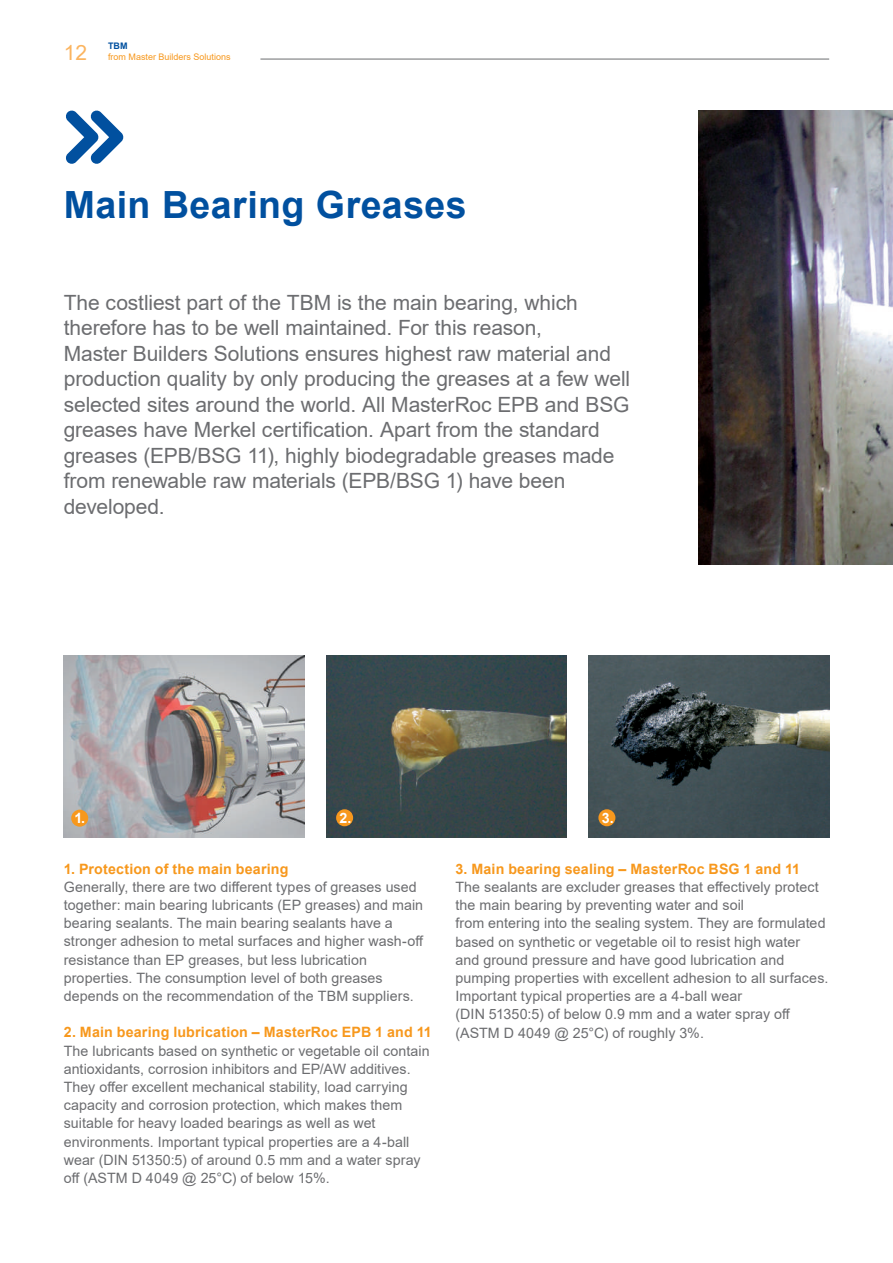
<style>
.page{position:relative;width:893px;height:1263px;background:#fff}
.page>*{position:absolute;margin:0;border:0;box-sizing:border-box;transform-origin:0 0}
.t1{font:700 37.5px "Arial";letter-spacing:.01em;color:#01509f}
.t2{font:21px/25.5px "Arial";letter-spacing:-.005em;color:#6c6d70}
.t3{font:21px "Arial";color:#fbb45f}
.t4{font:14.25px/18.1px "Arial";letter-spacing:.005em;color:#6c6d70}
.t5{font:700 14.25px "Arial";letter-spacing:.01em;color:#f7981d}
.t6{font:700 14.25px "Arial";color:#fff}
.t7{font:9px "Arial";color:#f7981d}
.t8{font:700 9px "Arial";color:#01509f}
</style>
<div class="page">
<img style="left:64px;top:655px;width:241px;height:182px">
<img style="left:326px;top:655px;width:241px;height:182px">
<img style="left:588px;top:655px;width:241px;height:182px">
<img style="left:698px;top:111px;width:195px;height:453px">
<hr style="left:260px;top:59px;width:569px;height:1px;background:#6c6d70">
<div style="left:336px;top:809px;width:17px;height:17px;background:#f7981d;border-radius:50%"></div>
<div style="left:598px;top:809px;width:17px;height:17px;background:#f7981d;border-radius:50%"></div>
<div style="left:71px;top:810px;width:17px;height:17px;background:#f7981d;border-radius:50%"></div>
<svg style="left:66px;top:110px;width:58px;height:54px"></svg>
<h2 class="t3" style="left:64px;top:38px;width:25px">12</h2>
<p class="t8" style="left:108px;top:39px;width:21px">TBM</p>
<p class="t7" style="left:108px;top:50px;width:124px">from Master Builders Solutions</p>
<h1 class="t1" style="left:64px;top:178px;width:404px">Main Bearing Greases</h1>
<p class="t2" style="left:64px;top:289px;width:568px">The costliest part of the TBM is the main bearing, which therefore has to be well maintained. For this reason,<br>Master Builders Solutions ensures highest raw material and production quality by only producing the greases at a few well selected sites around the world. All MasterRoc EPB and BSG greases have Merkel certification. Apart from the standard greases (EPB/BSG 11), highly biodegradable greases made from renewable raw materials (EPB/BSG 1) have been developed.</p>
<p class="t6" style="left:74px;top:808px;width:12px">1.</p>
<p class="t6" style="left:340px;top:808px;width:13px">2.</p>
<p class="t6" style="left:602px;top:808px;width:13px">3.</p>
<p class="t5" style="left:64px;top:859px;width:226px">1. Protection of the main bearing</p>
<p class="t4" style="left:64px;top:878px;width:361px">Generally, there are two different types of greases used together: main bearing lubricants (EP greases) and main bearing sealants. The main bearing sealants have a stronger adhesion to metal surfaces and higher wash-off resistance than EP greases, but less lubrication properties. The consumption level of both greases depends on the recommendation of the TBM suppliers.</p>
<p class="t5" style="left:64px;top:1022px;width:369px">2. Main bearing lubrication – MasterRoc EPB 1 and 11</p>
<p class="t4" style="left:64px;top:1041px;width:367px">The lubricants based on synthetic or vegetable oil contain antioxidants, corrosion inhibitors and EP/AW additives.<br>They offer excellent mechanical stability, load carrying capacity and corrosion protection, which makes them suitable for heavy loaded bearings as well as wet environments. Important typical properties are a 4-ball wear (DIN 51350:5) of around 0.5 mm and a water spray off (ASTM D 4049 @ 25°C) of below 15%.</p>
<p class="t5" style="left:455px;top:859px;width:346px">3. Main bearing sealing – MasterRoc BSG 1 and 11</p>
<p class="t4" style="left:455px;top:878px;width:374px">The sealants are excluder greases that effectively protect the main bearing by preventing water and soil<br>from entering into the sealing system. They are formulated based on synthetic or vegetable oil to resist high water<br>and ground pressure and have good lubrication and pumping properties with excellent adhesion to all surfaces.<br>Important typical properties are a 4-ball wear<br>(DIN 51350:5) of below 0.9 mm and a water spray off (ASTM D 4049 @ 25°C) of roughly 3%.</p>
</div>
